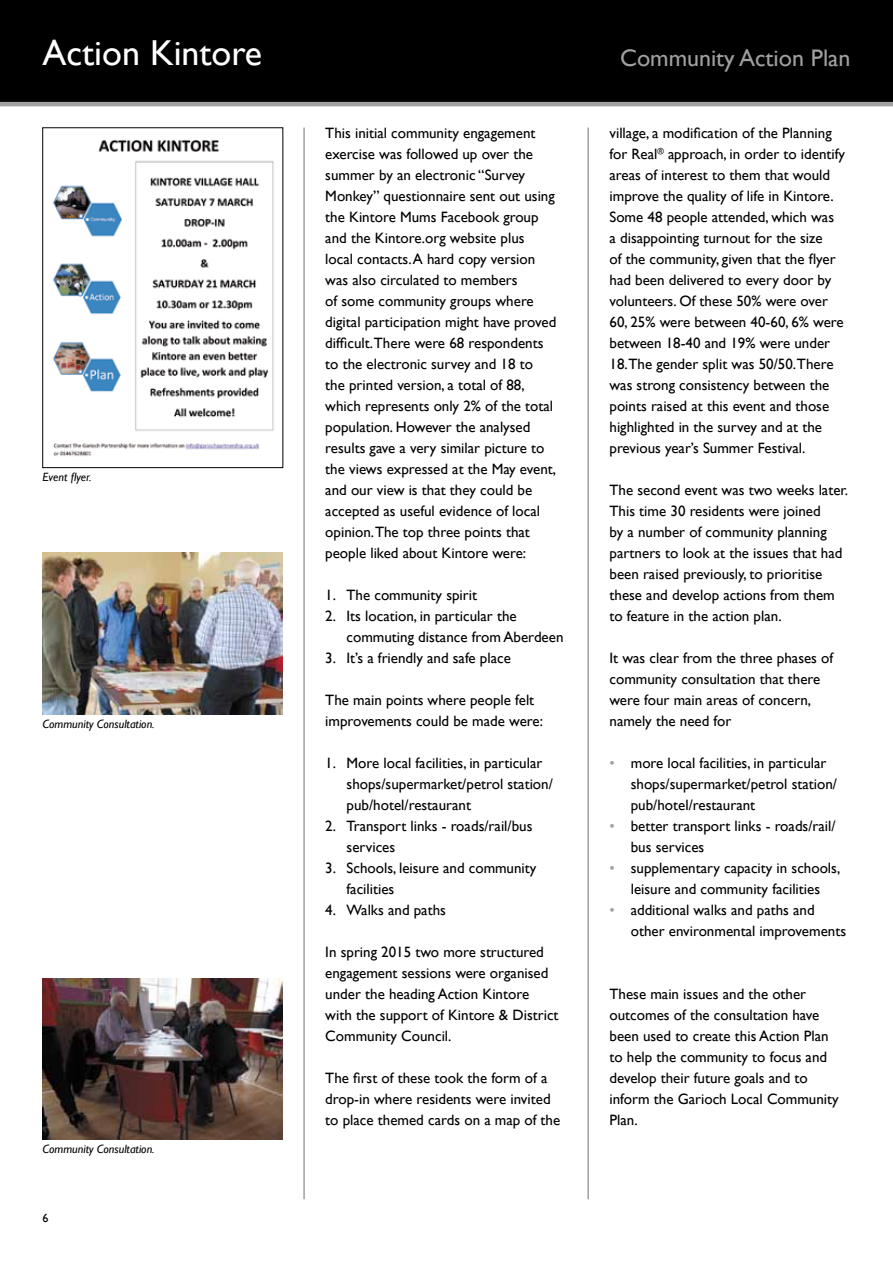
<style>
.page{position:relative;width:893px;height:1263px;background:#fff}
.page>*{position:absolute;margin:0;border:0;box-sizing:border-box;transform-origin:0 0}
.t1{font:36px "Gill Sans";color:#fff}
.t2{font:24px "Gill Sans";color:#a0a0a0}
.t3{font:15px/21px "Gill Sans";color:#000}
.t4{font:italic 12px "Gill Sans";color:#000}
.t5{font:12px "Gill Sans";color:#000}
.s1{color:#a0a0a0}
</style>
<div class="page">
<hr style="left:303px;top:128px;width:2px;height:1071px;background:#a0a0a0">
<hr style="left:587px;top:128px;width:2px;height:1071px;background:#a0a0a0">
<div style="left:0;top:0;width:893px;height:106px;background:#000"></div>
<img style="left:52px;top:140px;width:222px;height:316px">
<img style="left:43px;top:553px;width:240px;height:161px">
<img style="left:43px;top:978px;width:240px;height:162px">
<h1 class="t1" style="left:43px;top:32px;width:221px">Action Kintore</h1>
<h2 class="t2" style="left:620px;top:44px;width:232px">Community Action Plan</h2>
<p class="t4" style="left:43px;top:470px;width:51px">Event flyer.</p>
<p class="t4" style="left:43px;top:717px;width:114px">Community Consultation.</p>
<p class="t4" style="left:43px;top:1142px;width:114px">Community Consultation.</p>
<p class="t5" style="left:43px;top:1210px;width:7px">6</p>
<p class="t3" style="left:325px;top:123px;width:233px">This initial community engagement exercise was followed up over the summer by an electronic “Survey Monkey” questionnaire sent out using the Kintore Mums Facebook group and the Kintore.org website plus<br>local contacts. A hard copy version was also circulated to members<br>of some community groups where digital participation might have proved difficult.There were 68 respondents to the electronic survey and 18 to the printed version, a total of 88, which represents only 2% of the total population. However the analysed results gave a very similar picture to the views expressed at the May event, and our view is that they could be accepted as useful evidence of local opinion.The top three points that people liked about Kintore were:</p>
<p class="t3" style="left:325px;top:585px;width:153px">1. The community spirit</p>
<p class="t3" style="left:347px;top:606px;width:218px;text-indent:-21px">2. Its location, in particular the commuting distance from Aberdeen</p>
<p class="t3" style="left:325px;top:648px;width:187px">3. It’s a friendly and safe place</p>
<p class="t3" style="left:325px;top:690px;width:219px">The main points where people felt improvements could be made were:</p>
<p class="t3" style="left:347px;top:753px;width:208px;text-indent:-21px">1. More local facilities, in particular shops/supermarket/petrol station/ pub/hotel/restaurant</p>
<p class="t3" style="left:347px;top:816px;width:187px;text-indent:-21px">2. Transport links - roads/rail/bus services</p>
<p class="t3" style="left:347px;top:858px;width:191px;text-indent:-21px">3. Schools, leisure and community facilities</p>
<p class="t3" style="left:325px;top:900px;width:122px">4. Walks and paths</p>
<p class="t3" style="left:325px;top:942px;width:235px">In spring 2015 two more structured engagement sessions were organised under the heading Action Kintore with the support of Kintore &amp; District<br>Community Council.</p>
<p class="t3" style="left:325px;top:1068px;width:236px">The first of these took the form of a drop-in where residents were invited to place themed cards on a map of the</p>
<p class="t3" style="left:609px;top:123px;width:237px">village, a modification of the Planning for Real<sup>®</sup> approach, in order to identify areas of interest to them that would improve the quality of life in Kintore.<br>Some 48 people attended, which was<br>a disappointing turnout for the size<br>of the community, given that the flyer had been delivered to every door by volunteers. Of these 50% were over 60, 25% were between 40-60, 6% were between 18-40 and 19% were under 18.The gender split was 50/50.There was strong consistency between the points raised at this event and those highlighted in the survey and at the previous year’s Summer Festival.</p>
<p class="t3" style="left:609px;top:480px;width:240px">The second event was two weeks later.<br>This time 30 residents were joined<br>by a number of community planning partners to look at the issues that had been raised previously, to prioritise these and develop actions from them to feature in the action plan.</p>
<p class="t3" style="left:609px;top:648px;width:225px">It was clear from the three phases of community consultation that there were four main areas of concern, namely the need for</p>
<p class="t3" style="left:631px;top:753px;width:208px;text-indent:-21px"><span class="s1">•</span> more local facilities, in particular shops/supermarket/petrol station/ pub/hotel/restaurant</p>
<p class="t3" style="left:631px;top:816px;width:206px;text-indent:-21px"><span class="s1">•</span> better transport links - roads/rail/ bus services</p>
<p class="t3" style="left:609px;top:858px;width:232px;text-align:center"><span class="s1">•</span> supplementary capacity in schools, leisure and community facilities</p>
<p class="t3" style="left:631px;top:900px;width:217px;text-indent:-21px"><span class="s1">•</span> additional walks and paths and other environmental improvements</p>
<p class="t3" style="left:609px;top:984px;width:231px">These main issues and the other outcomes of the consultation have been used to create this Action Plan to help the community to focus and develop their future goals and to inform the Garioch Local Community<br>Plan.</p>
</div>
